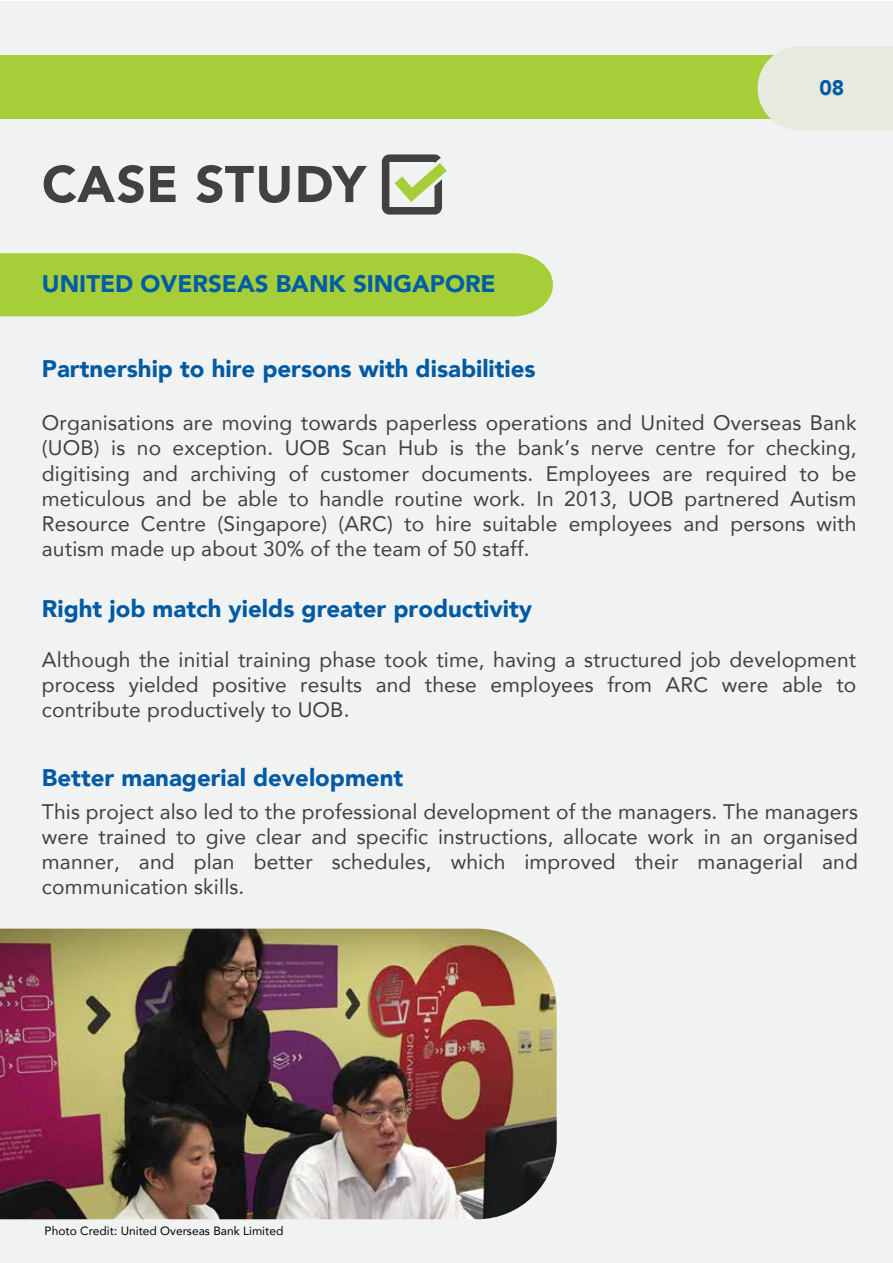
<style>
.page{position:relative;width:893px;height:1263px;background:#fff}
.page>*{position:absolute;margin:0;border:0;box-sizing:border-box;transform-origin:0 0}
.t1{font:900 51px "Avenir";letter-spacing:.005em;color:#424142}
.t2{font:900 24px "Avenir";color:#005aa4}
.t3{font:900 24px "Avenir";color:#005ca4}
.t4{font:21px/25.2px "Avenir";letter-spacing:.005em;color:#414042;text-align:justify}
.t5{font:900 21px "Avenir";color:#005ba3}
.t6{font:12px "Avenir";color:#000}
</style>
<div class="page">
<div style="left:0;top:1px;width:893px;height:1262px;background:#f1f3f3"></div>
<div style="left:0;top:253px;width:553px;height:63px;background:#a6ce39"></div>
<div style="left:0;top:55px;width:786px;height:63px;background:#a6ce39"></div>
<img style="left:0;top:929px;width:557px;height:290px">
<div style="left:758px;top:46px;width:135px;height:84px;background:#e6ebdd"></div>
<svg style="left:382px;top:154px;width:65px;height:61px"></svg>
<h1 class="t1" style="left:42px;top:141px;width:325px">CASE STUDY</h1>
<p class="t3" style="left:42px;top:263px;width:455px">UNITED OVERSEAS BANK SINGAPORE</p>
<p class="t2" style="left:42px;top:348px;width:495px">Partnership to hire persons with disabilities</p>
<p class="t5" style="left:819px;top:70px;width:26px">08</p>
<p class="t4" style="left:42px;top:410px;width:816px">Organisations are moving towards paperless operations and United Overseas Bank (UOB) is no exception. UOB Scan Hub is the bank’s nerve centre for checking, digitising and archiving of customer documents. Employees are required to be meticulous and be able to handle routine work. In 2013, UOB partnered Autism Resource Centre (Singapore) (ARC) to hire suitable employees and persons with autism made up about 30% of the team of 50 staff.</p>
<p class="t2" style="left:42px;top:588px;width:492px">Right job match yields greater productivity</p>
<p class="t4" style="left:42px;top:646px;width:816px">Although the initial training phase took time, having a structured job development process yielded positive results and these employees from ARC were able to contribute productively to UOB.</p>
<p class="t2" style="left:42px;top:756px;width:363px">Better managerial development</p>
<p class="t4" style="left:42px;top:798px;width:818px">This project also led to the professional development of the managers. The managers were trained to give clear and specific instructions, allocate work in an organised manner, and plan better schedules, which improved their managerial and communication skills.</p>
<p class="t6" style="left:45px;top:1221px;width:240px">Photo Credit: United Overseas Bank Limited</p>
</div>
